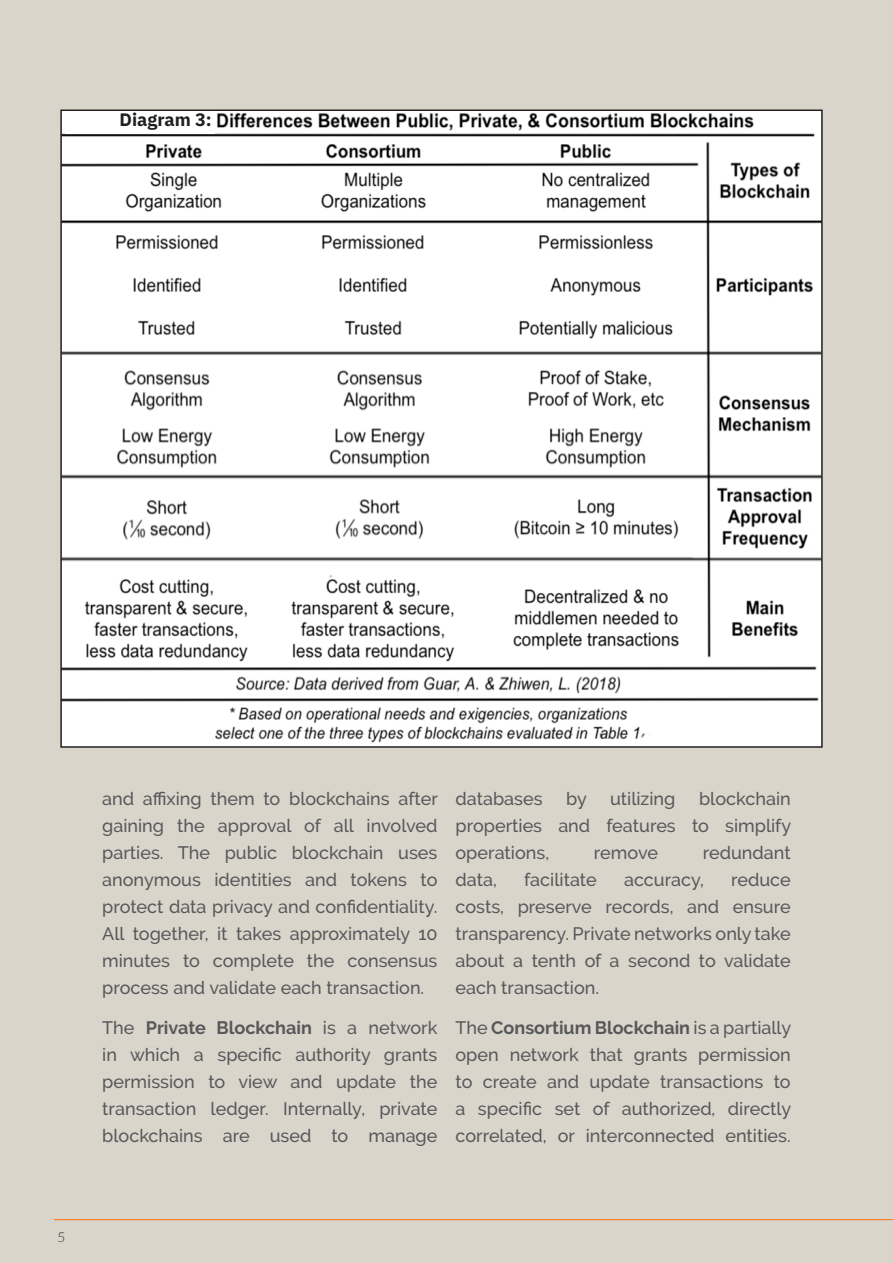
<style>
.page{position:relative;width:893px;height:1263px;background:#d9d5cb}
.page>*{position:absolute;margin:0;border:0;box-sizing:border-box;transform-origin:0 0}
.Body_Text_-_Align_Le{font:500 18px/27px "Raleway";color:#57585a;text-align:justify}
.t1{font:700 18px "IBM Plex Sans";color:#231f20}
.t2{font:300 13.5px "Lato";color:#262825}
.s1{font-weight:700}
</style>
<div class="page">
<img style="left:63px;top:113px;width:757px;height:632px">
<div style="left:66px;top:111px;width:149px;height:23px;background:#fff"></div>
<hr style="left:54px;top:1219px;width:839px;height:1px;background:#ff7200">
<p class="t1" style="left:66px;top:105px;width:148px">* Diagram 3:</p>
<p class="t2" style="left:58px;top:1228px;width:9px">5</p>
<p class="Body_Text_-_Align_Le" style="left:102px;top:785px;width:337px">and affixing them to blockchains after gaining the approval of all involved parties. The public blockchain uses anonymous identities and tokens to protect data privacy and confidentiality.<br>All together, it takes approximately 10 minutes to complete the consensus process and validate each transaction.</p>
<p class="Body_Text_-_Align_Le" style="left:102px;top:1014px;width:337px">The <span class="s1">Private Blockchain</span> is a network in which a specific authority grants permission to view and update the transaction ledger. Internally, private blockchains are used to manage</p>
<p class="Body_Text_-_Align_Le" style="left:455px;top:785px;width:337px;text-indent:244px">blockchain properties and features to simplify operations,</p>
<p class="Body_Text_-_Align_Le" style="left:455px;top:785px;width:89px">databases</p>
<p class="Body_Text_-_Align_Le" style="left:566px;top:785px;width:22px">by</p>
<p class="Body_Text_-_Align_Le" style="left:610px;top:785px;width:67px">utilizing</p>
<p class="Body_Text_-_Align_Le" style="left:594px;top:839px;width:66px">remove</p>
<p class="Body_Text_-_Align_Le" style="left:703px;top:839px;width:89px">redundant</p>
<p class="Body_Text_-_Align_Le" style="left:455px;top:866px;width:43px">data,</p>
<p class="Body_Text_-_Align_Le" style="left:524px;top:866px;width:74px">facilitate</p>
<p class="Body_Text_-_Align_Le" style="left:624px;top:866px;width:81px">accuracy,</p>
<p class="Body_Text_-_Align_Le" style="left:455px;top:866px;width:337px;text-indent:276px">reduce costs, preserve records, and ensure transparency. Private networks only take about a tenth of a second to validate each transaction.</p>
<p class="Body_Text_-_Align_Le" style="left:455px;top:1014px;width:337px">The <span class="s1">Consortium Blockchain</span> is a partially open network that grants permission to create and update transactions to a specific set of authorized, directly correlated, or interconnected entities.</p>
</div>
